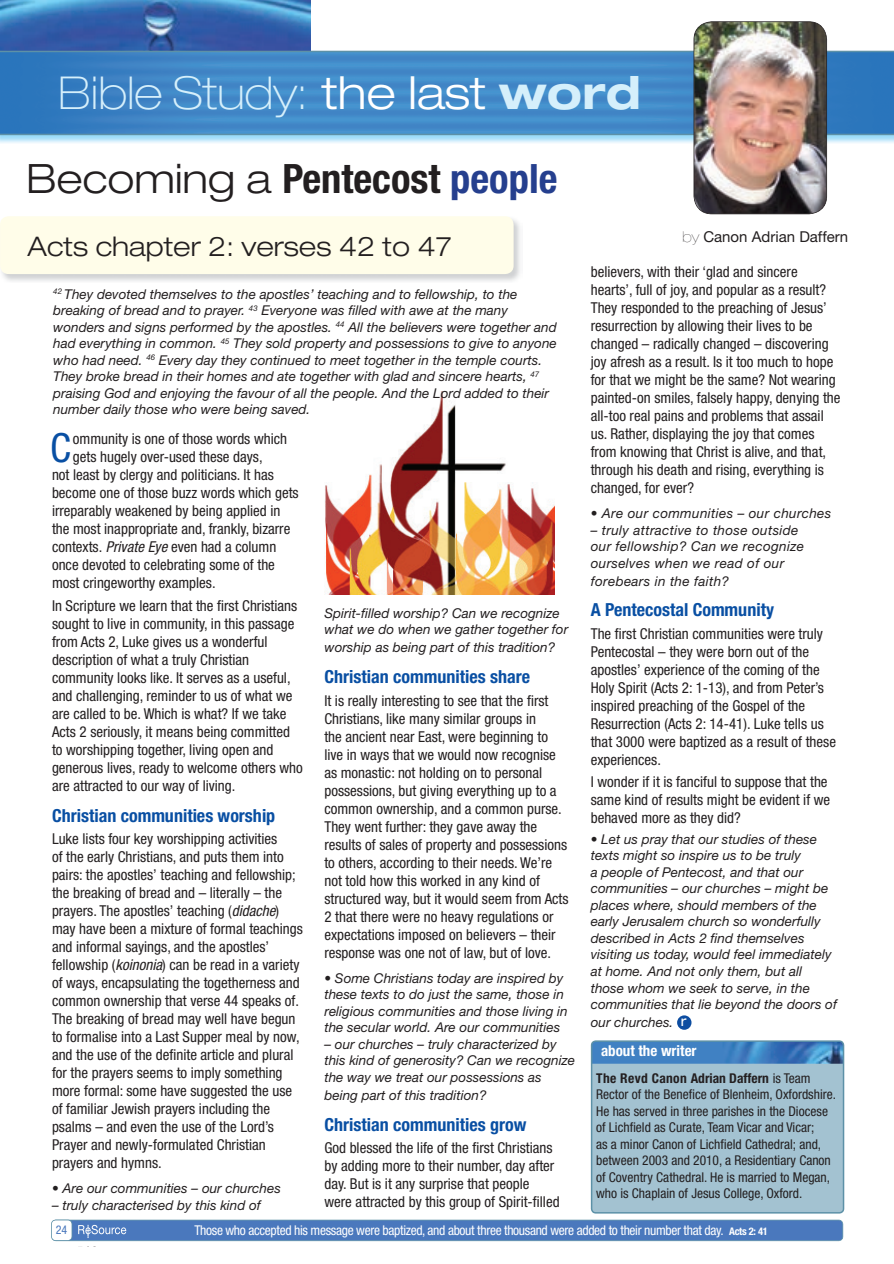
<style>
.page{position:relative;width:894px;height:1264px;background:#fff}
.page>*{position:absolute;margin:0;border:0;box-sizing:border-box;transform-origin:0 0}
.t1{font:100 expanded 45.45px "Helvetica Neue";color:#d5effb}
.t2{font:300 expanded 40.5px "Helvetica Neue";color:#231f20}
.t3{font:condensed 40.2px "Helvetica Neue";color:#094fa3}
.t4{font:300 expanded 27px "Helvetica Neue";color:#231f20}
.t5{font:700 condensed 18px "Helvetica Neue";color:#094fa3}
.t6{font:condensed 15px/18px "Helvetica Neue";color:#231f20}
.t7{font:15px "Helvetica Neue";color:#231f20}
.t8{font:700 condensed 15px "Helvetica Neue";color:#fff}
.t9{font:italic 13.5px/16.5px "Helvetica Neue";color:#231f20}
.t10{font:condensed 13.5px/16.5px "Helvetica Neue";color:#231f20}
.t11{font:italic 13.5px/16.5px "Helvetica Neue";letter-spacing:.025em;color:#231f20}
.t12{font:condensed 13.5px "Helvetica Neue";letter-spacing:-.025em;color:#fff}
.t13{font:condensed 12px "Helvetica Neue";color:#4a78bd}
.s1{font-weight:300;color:#fff}
.s2{font-weight:700}
.s3{font-weight:700;font-stretch:condensed}
.s4{font-weight:700;font-stretch:condensed;color:#253f8e}
.s5{font-weight:900;font-stretch:expanded}
.s6{font-style:italic}
.s7{font-style:normal;font-stretch:expanded;font-size:14.1px;color:#fff}
.s8{font-weight:700;font-size:10.5px}
</style>
<div class="page">
<img style="left:0;top:0;width:311px;height:50px">
<img style="left:0;top:50px;width:893px;height:94px">
<img style="left:0;top:52px;width:893px;height:82px">
<hr style="left:0;top:51px;width:893px;height:1px;background:#5d91a7">
<hr style="left:0;top:134px;width:893px;height:1px;background:#5d91a7">
<img style="left:693px;top:21px;width:133px;height:193px">
<img style="left:0;top:216px;width:520px;height:65px">
<div style="left:0;top:216px;width:513px;height:58px;background:#fffde9;border-radius:9px"></div>
<div style="left:676px;top:1015px;width:15px;height:14px;background:#0d4da1;border-radius:50%"></div>
<img style="left:325px;top:392px;width:229px;height:202px">
<svg style="left:51px;top:1219px;width:791px;height:21px;background:#5681c0"></svg>
<svg style="left:590px;top:1040px;width:253px;height:173px;background:#95b8ce"></svg>
<h1 class="t1" style="left:58px;top:65px;width:584px">Bible Study: <span class="s1">the last</span> <span class="s2">word</span></h1>
<h2 class="t2" style="left:26px;top:154px;width:532px">Becoming a <span class="s3">Pentecost</span> <span class="s4">people</span></h2>
<h3 class="t4" style="left:28px;top:230px;width:425px">Acts chapter 2: verses 42 to 47</h3>
<p class="t7" style="left:682px;top:227px;width:167px"><span class="s5">by</span> Canon Adrian Daffern</p>
<p class="t9" style="left:53px;top:285px;width:505px"><sup>42</sup> They devoted themselves to the apostles’ teaching and to fellowship, to the breaking of bread and to prayer. <sup>43</sup> Everyone was filled with awe at the many wonders and signs performed by the apostles. <sup>44</sup> All the believers were together and had everything in common. <sup>45</sup> They sold property and possessions to give to anyone who had need. <sup>46</sup> Every day they continued to meet together in the temple courts.<br>They broke bread in their homes and ate together with glad and sincere hearts, <sup>47 </sup>praising God and enjoying the favour of all the people. And the Lord added to their number daily those who were being saved.</p>
<h3 class="t3" style="left:50px;top:424px;width:22px">C</h3>
<p class="t6" style="left:73px;top:430px;width:216px">ommunity is one of those words which</p>
<p class="t6" style="left:73px;top:448px;width:191px">gets hugely over-used these days,</p>
<p class="t6" style="left:52px;top:466px;width:223px">not least by clergy and politicians. It has</p>
<p class="t6" style="left:52px;top:484px;width:248px">become one of those buzz words which gets</p>
<p class="t6" style="left:52px;top:502px;width:230px">irreparably weakened by being applied in</p>
<p class="t6" style="left:52px;top:520px;width:240px">the most inappropriate and, frankly, bizarre</p>
<p class="t6" style="left:52px;top:538px;width:226px">contexts. <span class="s6">Private Eye</span> even had a column</p>
<p class="t6" style="left:52px;top:556px;width:224px">once devoted to celebrating some of the</p>
<p class="t6" style="left:52px;top:574px;width:165px">most cringeworthy examples.</p>
<p class="t6" style="left:52px;top:596px;width:252px">In Scripture we learn that the first Christians sought to live in community, in this passage from Acts 2, Luke gives us a wonderful description of what a truly Christian community looks like. It serves as a useful, and challenging, reminder to us of what we are called to be. Which is what? If we take Acts 2 seriously, it means being committed to worshipping together, living open and generous lives, ready to welcome others who are attracted to our way of living.</p>
<p class="t5" style="left:52px;top:804px;width:225px">Christian communities worship</p>
<p class="t6" style="left:52px;top:829px;width:252px">Luke lists four key worshipping activities<br>of the early Christians, and puts them into pairs: the apostles’ teaching and fellowship; the breaking of bread and – literally – the prayers. The apostles’ teaching (<span class="s6">didache</span>) may have been a mixture of formal teachings and informal sayings, and the apostles’ fellowship (<span class="s6">koinonia</span>) can be read in a variety of ways, encapsulating the togetherness and common ownership that verse 44 speaks of.<br>The breaking of bread may well have begun to formalise into a Last Supper meal by now, and the use of the definite article and plural for the prayers seems to imply something more formal: some have suggested the use of familiar Jewish prayers including the psalms – and even the use of the Lord’s Prayer and newly-formulated Christian prayers and hymns.</p>
<p class="t9" style="left:52px;top:1179px;width:230px">• Are our communities – our churches</p>
<p class="t9" style="left:52px;top:1195px;width:210px">– truly characterised by this kind of</p>
<p class="t9" style="left:324px;top:604px;width:245px">Spirit-filled worship? Can we recognize what we do when we gather together for</p>
<p class="t9" style="left:324px;top:639px;width:232px">worship as being part of this tradition?</p>
<p class="t5" style="left:324px;top:665px;width:207px">Christian communities share</p>
<p class="t6" style="left:324px;top:691px;width:245px">It is really interesting to see that the first Christians, like many similar groups in<br>the ancient near East, were beginning to live in ways that we would now recognise as monastic: not holding on to personal possessions, but giving everything up to a common ownership, and a common purse.<br>They went further: they gave away the results of sales of property and possessions to others, according to their needs. We’re not told how this worked in any kind of structured way, but it would seem from Acts 2 that there were no heavy regulations or expectations imposed on believers – their response was one not of law, but of love.</p>
<p class="t9" style="left:324px;top:969px;width:245px">• Some Christians today are inspired by these texts to do just the same, those in religious communities and those living in the secular world. Are our communities</p>
<p class="t9" style="left:324px;top:1035px;width:252px">– our churches – truly characterized by this kind of generosity? Can we recognize the way we treat our possessions as</p>
<p class="t9" style="left:324px;top:1086px;width:164px">being part of this tradition?</p>
<p class="t5" style="left:324px;top:1112px;width:203px">Christian communities grow</p>
<p class="t6" style="left:324px;top:1138px;width:236px">God blessed the life of the first Christians by adding more to their number, day after day. But is it any surprise that people were attracted by this group of Spirit-filled</p>
<p class="t6" style="left:590px;top:262px;width:251px">believers, with their ‘glad and sincere hearts’, full of joy, and popular as a result?<br>They responded to the preaching of Jesus’ resurrection by allowing their lives to be changed – radically changed – discovering joy afresh as a result. Is it too much to hope for that we might be the same? Not wearing painted-on smiles, falsely happy, denying the all-too real pains and problems that assail us. Rather, displaying the joy that comes from knowing that Christ is alive, and that, through his death and rising, everything is changed, for ever?</p>
<p class="t11" style="left:590px;top:504px;width:242px">• Are our communities – our churches</p>
<p class="t11" style="left:590px;top:521px;width:215px">– truly attractive to those outside our fellowship? Can we recognize ourselves when we read of our</p>
<p class="t11" style="left:590px;top:572px;width:140px">forebears in the faith?</p>
<p class="t5" style="left:590px;top:599px;width:185px">A Pentecostal Community</p>
<p class="t6" style="left:590px;top:624px;width:247px">The first Christian communities were truly Pentecostal – they were born out of the apostles’ experience of the coming of the Holy Spirit (Acts 2: 1-13), and from Peter’s inspired preaching of the Gospel of the Resurrection (Acts 2: 14-41). Luke tells us that 3000 were baptized as a result of these experiences.</p>
<p class="t6" style="left:590px;top:772px;width:241px">I wonder if it is fanciful to suppose that the same kind of results might be evident if we behaved more as they did?</p>
<p class="t9" style="left:590px;top:830px;width:248px">• Let us pray that our studies of these texts might so inspire us to be truly<br>a people of Pentecost, and that our communities – our churches – might be places where, should members of the early Jerusalem church so wonderfully described in Acts 2 find themselves visiting us today, would feel immediately at home. And not only them, but all those whom we seek to serve, in the communities that lie beyond the doors of</p>
<p class="t9" style="left:590px;top:1013px;width:97px">our churches. <span class="s7">r</span></p>
<p class="t8" style="left:600px;top:1041px;width:97px">about the writer</p>
<p class="t10" style="left:596px;top:1069px;width:241px"><span class="s2">The Revd Canon Adrian Daffern</span> is Team Rector of the Benefice of Blenheim, Oxfordshire.<br>He has served in three parishes in the Diocese of Lichfield as Curate, Team Vicar and Vicar;<br>as a minor Canon of Lichfield Cathedral; and, between 2003 and 2010, a Residentiary Canon of Coventry Cathedral. He is married to Megan, who is Chaplain of Jesus College, Oxford.</p>
<p class="t13" style="left:56px;top:1222px;width:13px">24</p>
<p class="t12" style="left:194px;top:1222px;width:575px">Those who accepted his message were baptized, and about three thousand were added to their number that day. <span class="s8">Acts 2: 41</span></p>
</div>
